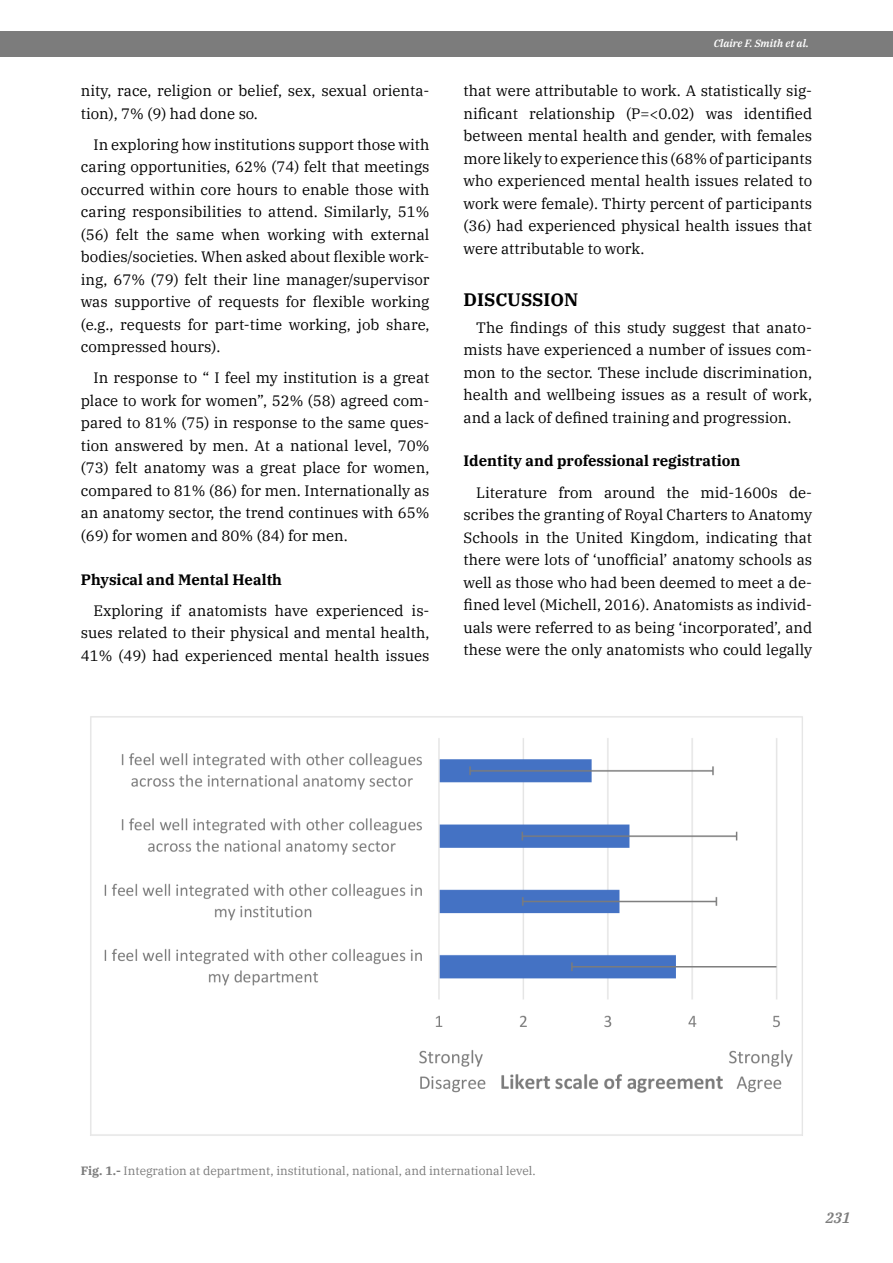
<style>
.page{position:relative;width:893px;height:1263px;background:#fff}
.page>*{position:absolute;margin:0;border:0;box-sizing:border-box;transform-origin:0 0}
.t1{font:700 18px "IBM Plex Serif";color:#000}
.t2{font:15px/22.5px "IBM Plex Serif";color:#000;text-align:justify}
.t3{font:700 15px "IBM Plex Serif";color:#000}
.t4{font:italic 600 15px "IBM Plex Serif";color:#7c7c7c}
.t5{font:12px "IBM Plex Serif";color:#7c7c7c}
.t6{font:italic 600 10.5px "IBM Plex Serif";color:#fff}
.s1{font-weight:700}
</style>
<div class="page">
<div style="left:0;top:31px;width:893px;height:25px;background:#7c7c7c"></div>
<img style="left:90px;top:716px;width:713px;height:420px">
<p class="t2" style="left:81px;top:78px;width:350px">nity, race, religion or belief, sex, sexual orienta&shy;tion), 7% (9) had done so.</p>
<p class="t2" style="left:81px;top:132px;width:350px;text-indent:13px">In exploring how institutions support those with caring opportunities, 62% (74) felt that meetings occurred within core hours to enable those with caring responsibilities to attend. Similarly, 51% (56) felt the same when working with external bodies/societies. When asked about flexible work&shy;ing, 67% (79) felt their line manager/supervisor was supportive of requests for flexible working (e.g., requests for part-time working, job share, compressed hours).</p>
<p class="t2" style="left:81px;top:365px;width:350px;text-indent:13px">In response to “ I feel my institution is a great place to work for women”, 52% (58) agreed com&shy;pared to 81% (75) in response to the same ques&shy;tion answered by men. At a national level, 70% (73) felt anatomy was a great place for women, compared to 81% (86) for men. Internationally as an anatomy sector, the trend continues with 65% (69) for women and 80% (84) for men.</p>
<p class="t3" style="left:81px;top:567px;width:203px">Physical and Mental Health</p>
<p class="t2" style="left:81px;top:598px;width:350px;text-indent:13px">Exploring if anatomists have experienced is&shy;sues related to their physical and mental health, 41% (49) had experienced mental health issues</p>
<p class="t6" style="left:714px;top:35px;width:97px">Claire F. Smith et al.</p>
<p class="t2" style="left:463px;top:78px;width:350px">that were attributable to work. A statistically sig&shy;nificant relationship (P=&lt;0.02) was identified between mental health and gender, with females more likely to experience this (68% of participants who experienced mental health issues related to work were female). Thirty percent of participants (36) had experienced physical health issues that were attributable to work.</p>
<p class="t1" style="left:463px;top:285px;width:116px">DISCUSSION</p>
<p class="t2" style="left:463px;top:315px;width:350px;text-indent:13px">The findings of this study suggest that anato&shy;mists have experienced a number of issues com&shy;mon to the sector. These include discrimination, health and wellbeing issues as a result of work, and a lack of defined training and progression.</p>
<p class="t3" style="left:463px;top:449px;width:278px">Identity and professional registration</p>
<p class="t2" style="left:463px;top:480px;width:350px;text-indent:13px">Literature from around the mid-1600s de&shy;scribes the granting of Royal Charters to Anatomy Schools in the United Kingdom, indicating that there were lots of ‘unofficial’ anatomy schools as well as those who had been deemed to meet a de&shy;fined level (Michell, 2016). Anatomists as individ&shy;uals were referred to as being ‘incorporated’, and these were the only anatomists who could legally</p>
<p class="t5" style="left:81px;top:1161px;width:456px"><span class="s1">Fig. 1.-</span> Integration at department, institutional, national, and international level.</p>
<p class="t4" style="left:826px;top:1206px;width:26px">231</p>
</div>
